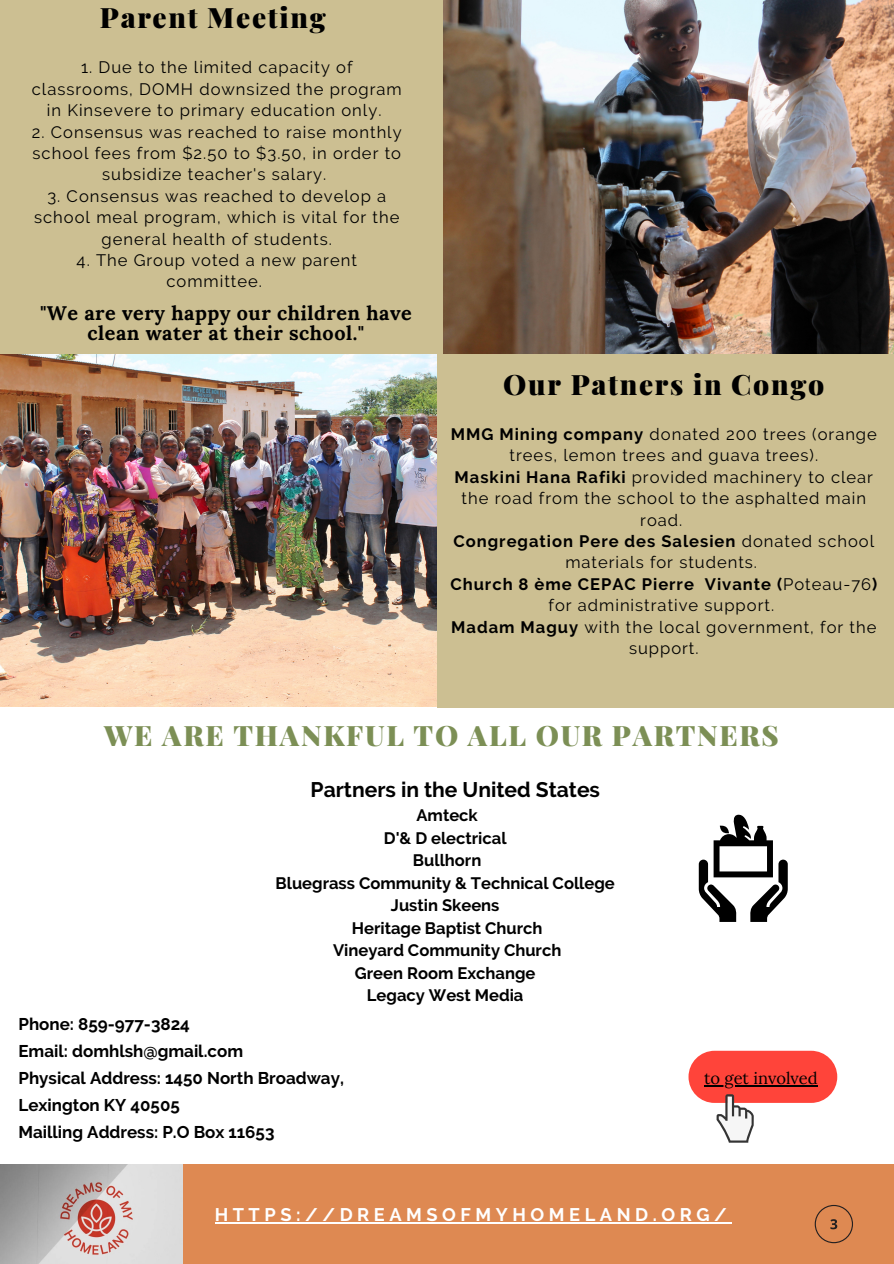
<style>
.page{position:relative;width:894px;height:1264px;background:#fff}
.page>*{position:absolute;margin:0;border:0;box-sizing:border-box;transform-origin:0 0}
.t1{font:900 28.2px "Playfair Display";letter-spacing:.06em;color:#000}
.t2{font:900 28.2px "Playfair Display";letter-spacing:.06em;color:#7c8f55}
.t3{font:700 21px "Raleway";color:#000}
.t4{font:700 19.8px/20.9px "Lora";letter-spacing:.025em;color:#000;text-align:center}
.t5{font:700 18.15px "Raleway";letter-spacing:.25em;color:#fff}
.t6{font:700 16.95px/27px "Raleway";color:#000}
.t7{font:16.5px/21.5px "Raleway";letter-spacing:.06em;color:#000;text-align:center}
.t8{font:700 16.5px "Raleway";color:#000}
.t9{font:16.5px "Lora";color:#000}
.s1{font-weight:700}
</style>
<div class="page">
<img style="left:0;top:353px;width:437px;height:354px">
<img style="left:443px;top:0;width:450px;height:353px">
<div style="left:0;top:0;width:443px;height:353px;background:#ccbf92"></div>
<div style="left:437px;top:353px;width:456px;height:354px;background:#ccbf92"></div>
<div style="left:0;top:1164px;width:893px;height:99px;background:#de8952"></div>
<img style="left:0;top:1164px;width:182px;height:99px">
<svg style="left:814px;top:1204px;width:38px;height:39px"></svg>
<svg style="left:698px;top:814px;width:89px;height:107px"></svg>
<div style="left:688px;top:1050px;width:149px;height:52px;background:#ff443a;border-radius:26px"></div>
<svg style="left:716px;top:1094px;width:37px;height:48px"></svg>
<hr style="left:215px;top:1222px;width:516px;height:1px;background:#fff">
<hr style="left:704px;top:1084px;width:113px;height:2px;background:#000">
<p class="t1" style="left:100px;top:-2px;width:227px">Parent Meeting</p>
<p class="t7" style="left:32px;top:57px;width:371px">1. Due to the limited capacity of classrooms, DOMH downsized the program in Kinsevere to primary education only.</p>
<p class="t7" style="left:32px;top:121px;width:371px">2. Consensus was reached to raise monthly school fees from $2.50 to $3.50, in order to subsidize teacher's salary.</p>
<p class="t7" style="left:34px;top:185px;width:366px">3. Consensus was reached to develop a school meal program, which is vital for the general health of students.</p>
<p class="t7" style="left:77px;top:249px;width:282px">4. The Group voted a new parent committee.</p>
<p class="t4" style="left:40px;top:302px;width:373px">"We are very happy our children have clean water at their school."</p>
<p class="t1" style="left:503px;top:364px;width:322px">Our Patners in Congo</p>
<p class="t7" style="left:450px;top:423px;width:427px"><span class="s1">MMG Mining company</span> donated 200 trees (orange trees, lemon trees and guava trees).</p>
<p class="t7" style="left:454px;top:466px;width:420px"><span class="s1">Maskini Hana Rafiki</span> provided machinery to clear the road from the school to the asphalted main road.</p>
<p class="t7" style="left:453px;top:530px;width:422px"><span class="s1">Congregation Pere des Salesien</span> donated school materials for students.</p>
<p class="t7" style="left:450px;top:573px;width:428px"><span class="s1">Church 8 ème CEPAC Pierre Vivante (</span>Poteau-76<span class="s1">) </span>for administrative support.</p>
<p class="t7" style="left:451px;top:616px;width:426px"><span class="s1">Madam Maguy</span> with the local government, for the support.</p>
<p class="t2" style="left:104px;top:715px;width:676px">WE ARE THANKFUL TO ALL OUR PARTNERS</p>
<p class="t3" style="left:310px;top:777px;width:291px">Partners in the United States</p>
<p class="t8" style="left:416px;top:805px;width:63px">Amteck</p>
<p class="t8" style="left:384px;top:828px;width:124px">D'&amp; D electrical</p>
<p class="t8" style="left:413px;top:850px;width:70px">Bullhorn</p>
<p class="t8" style="left:275px;top:873px;width:340px">Bluegrass Community &amp; Technical College</p>
<p class="t8" style="left:391px;top:895px;width:110px">Justin Skeens</p>
<p class="t8" style="left:352px;top:918px;width:192px">Heritage Baptist Church</p>
<p class="t8" style="left:333px;top:940px;width:230px">Vineyard Community Church</p>
<p class="t8" style="left:355px;top:963px;width:182px">Green Room Exchange</p>
<p class="t8" style="left:367px;top:985px;width:158px">Legacy West Media</p>
<p class="t6" style="left:18px;top:1010px;width:173px">Phone: 859-977-3824</p>
<p class="t6" style="left:18px;top:1037px;width:226px">Email: domhlsh@gmail.com</p>
<p class="t6" style="left:18px;top:1064px;width:327px">Physical Address: 1450 North Broadway,<br>Lexington KY 40505</p>
<p class="t6" style="left:18px;top:1118px;width:257px">Mailling Address: P.O Box 11653</p>
<p class="t9" style="left:704px;top:1067px;width:115px">to get involved</p>
<p class="t5" style="left:215px;top:1204px;width:513px">HTTPS://DREAMSOFMYHOMELAND.ORG/</p>
</div>
